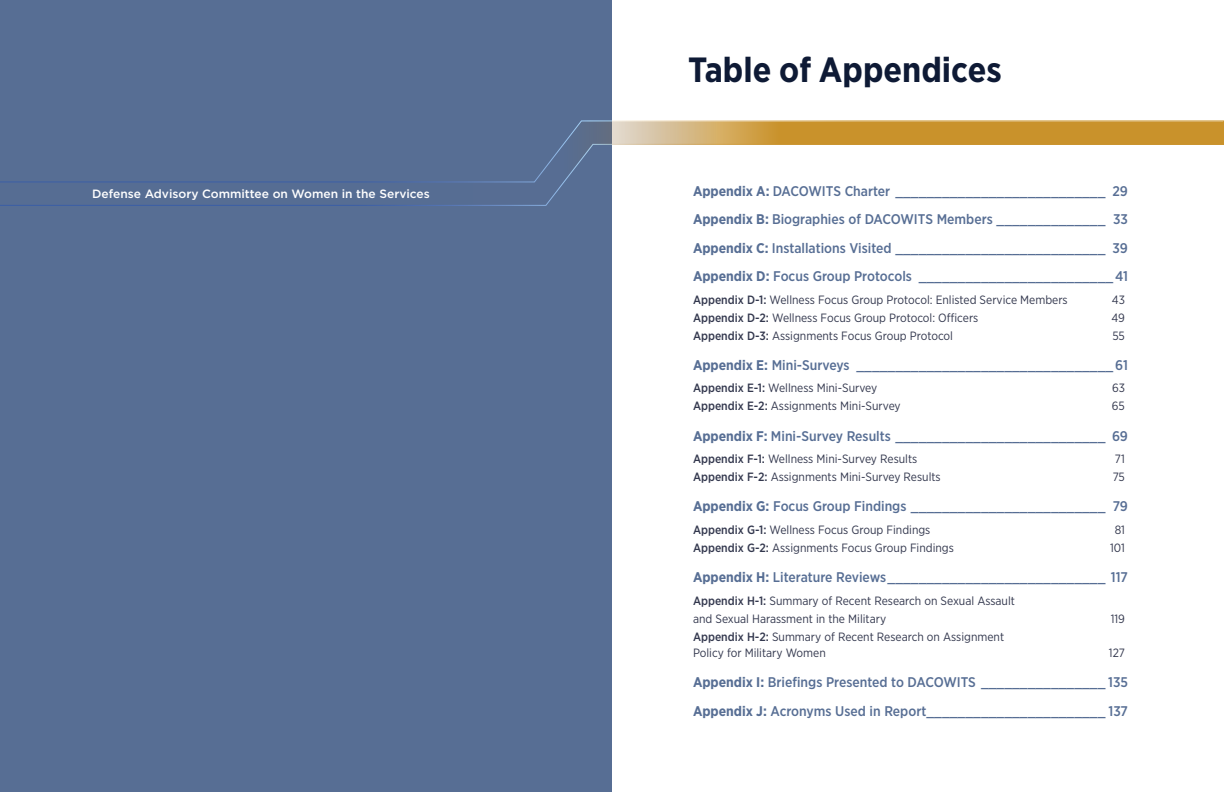
<style>
.page{position:relative;width:1224px;height:792px;background:#fff}
.page>*{position:absolute;margin:0;border:0;box-sizing:border-box;transform-origin:0 0}
.t1{font:700 35px "Gotham Narrow";color:#0e1a35}
.t2{font:500 14px/28.5px "Gotham Narrow";color:#576e94;text-align:justify}
.t3{font:12px/18px "Gotham Narrow";color:#33384e}
.t4{font:500 12px "Gotham";color:#fff}
.s1{font-weight:700}
.s2{font-weight:500}
</style>
<div class="page">
<div style="left:0;top:0;width:612px;height:792px;background:#576e94"></div>
<svg style="left:581px;top:120px;width:643px;height:1px"></svg>
<svg style="left:0;top:121px;width:1224px;height:85px"></svg>
<p class="t4" style="left:92px;top:187px;width:339px">Defense Advisory Committee on Women in the Services</p>
<h1 class="t1" style="left:688px;top:47px;width:315px">Table of Appendices</h1>
<p class="t2" style="left:693px;top:176px;width:436px"><span class="s1">Appendix A:</span> DACOWITS Charter ___________________________ 29<br><span class="s1">Appendix B:</span> Biographies of DACOWITS Members ______________ 33<br><span class="s1">Appendix C:</span> Installations Visited ___________________________ 39<br><span class="s1">Appendix D:</span> Focus Group Protocols _________________________41</p>
<p class="t3" style="left:693px;top:290px;width:376px"><span class="s2">Appendix D-1:</span> Wellness Focus Group Protocol: Enlisted Service Members</p>
<p class="t3" style="left:1112px;top:290px;width:15px">43</p>
<p class="t3" style="left:693px;top:308px;width:287px"><span class="s2">Appendix D-2:</span> Wellness Focus Group Protocol: Officers</p>
<p class="t3" style="left:1111px;top:308px;width:15px">49</p>
<p class="t3" style="left:693px;top:326px;width:262px"><span class="s2">Appendix D-3:</span> Assignments Focus Group Protocol</p>
<p class="t3" style="left:1112px;top:326px;width:14px">55</p>
<p class="t2" style="left:693px;top:350px;width:436px"><span class="s1">Appendix E:</span> Mini-Surveys _________________________________61</p>
<p class="t3" style="left:693px;top:379px;width:186px"><span class="s2">Appendix E-1:</span> Wellness Mini-Survey</p>
<p class="t3" style="left:1112px;top:379px;width:14px">63</p>
<p class="t3" style="left:693px;top:397px;width:209px"><span class="s2">Appendix E-2:</span> Assignments Mini-Survey</p>
<p class="t3" style="left:1112px;top:397px;width:15px">65</p>
<p class="t2" style="left:693px;top:421px;width:436px"><span class="s1">Appendix F:</span> Mini-Survey Results ___________________________ 69</p>
<p class="t3" style="left:693px;top:450px;width:226px"><span class="s2">Appendix F-1:</span> Wellness Mini-Survey Results</p>
<p class="t3" style="left:1115px;top:450px;width:12px">71</p>
<p class="t3" style="left:693px;top:468px;width:249px"><span class="s2">Appendix F-2:</span> Assignments Mini-Survey Results</p>
<p class="t3" style="left:1113px;top:468px;width:14px">75</p>
<p class="t2" style="left:693px;top:492px;width:436px"><span class="s1">Appendix G:</span> Focus Group Findings _________________________ 79</p>
<p class="t3" style="left:693px;top:520px;width:239px"><span class="s2">Appendix G-1:</span> Wellness Focus Group Findings</p>
<p class="t3" style="left:1115px;top:520px;width:12px">81</p>
<p class="t3" style="left:693px;top:538px;width:262px"><span class="s2">Appendix G-2:</span> Assignments Focus Group Findings</p>
<p class="t3" style="left:1110px;top:538px;width:16px">101</p>
<p class="t2" style="left:693px;top:563px;width:436px"><span class="s1">Appendix H:</span> Literature Reviews____________________________ 117</p>
<p class="t3" style="left:693px;top:591px;width:324px"><span class="s2">Appendix H-1:</span> Summary of Recent Research on Sexual Assault and Sexual Harassment in the Military</p>
<p class="t3" style="left:1111px;top:609px;width:16px">119</p>
<p class="t3" style="left:693px;top:628px;width:313px;line-height:16.2px"><span class="s2">Appendix H-2:</span> Summary of Recent Research on Assignment<br>Policy for Military Women</p>
<p class="t3" style="left:1109px;top:643px;width:18px">127</p>
<p class="t2" style="left:693px;top:668px;width:436px"><span class="s1">Appendix I:</span> Briefings Presented to DACOWITS ________________ 135<br><span class="s1">Appendix J:</span> Acronyms Used in Report_______________________ 137</p>
</div>
